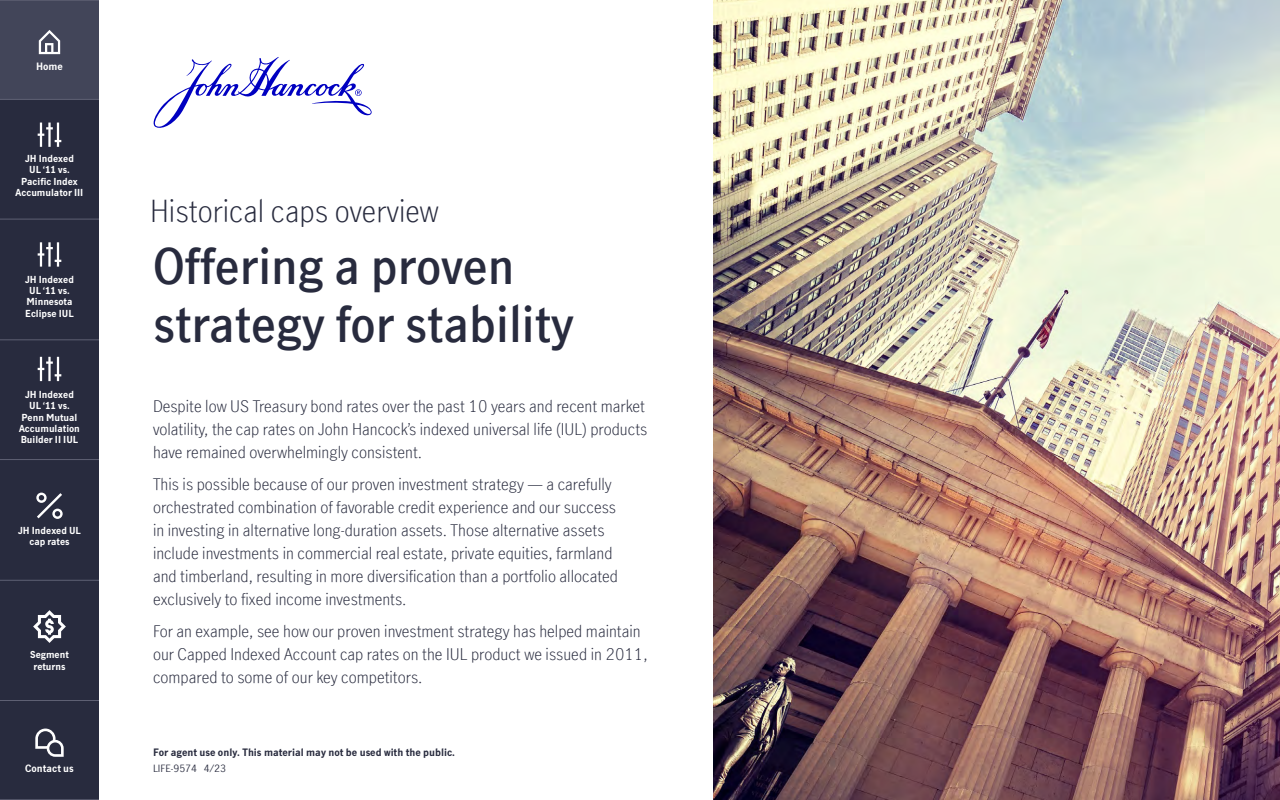
<style>
.page{position:relative;width:1280px;height:800px;background:#fff}
.page>*{position:absolute;margin:0;border:0;box-sizing:border-box;transform-origin:0 0}
.t1{font:600 48px/57.6px "Manulife JH Sans Optimized";color:#282b3e}
.t2{font:300 30px "Manulife JH Sans Optimized";color:#282b3e}
.t3{font:300 16px/23px "Manulife JH Sans Optimized";color:#282b3e}
.t4{font:700 10px "Manulife JH Sans Optimized";color:#282b3e}
.t5{font:10px "Manulife JH Sans Optimized";color:#282b3e}
.t6{font:700 9.9px "Manulife JH Sans Optimized";color:#fff}
.t7{font:700 9.4px/11.3px "Manulife JH Sans Optimized";color:#fff;text-align:center}
</style>
<div class="page">
<div style="left:0;top:0;width:99px;height:800px;background:#282b3e"></div>
<div style="left:0;top:0;width:99px;height:100px;background:#424559"></div>
<img style="left:713px;top:0;width:567px;height:800px">
<svg style="left:153px;top:57px;width:219px;height:71px"></svg>
<hr style="left:0;top:99px;width:99px;height:1px;background:#5e6073">
<hr style="left:0;top:219px;width:99px;height:1px;background:#5e6073">
<hr style="left:0;top:0;width:99px;height:1px;background:#5e6073">
<hr style="left:0;top:340px;width:99px;height:1px;background:#5e6073">
<hr style="left:0;top:580px;width:99px;height:1px;background:#5e6073">
<hr style="left:0;top:700px;width:99px;height:1px;background:#5e6073">
<hr style="left:0;top:799px;width:99px;height:1px;background:#5e6073">
<svg style="left:39px;top:30px;width:21px;height:24px"></svg>
<hr style="left:0;top:459px;width:99px;height:1px;background:#5e6073">
<svg style="left:35px;top:729px;width:29px;height:28px"></svg>
<svg style="left:38px;top:357px;width:23px;height:24px"></svg>
<svg style="left:38px;top:242px;width:23px;height:25px"></svg>
<svg style="left:38px;top:123px;width:23px;height:24px"></svg>
<svg style="left:36px;top:493px;width:27px;height:26px"></svg>
<svg style="left:33px;top:610px;width:33px;height:33px"></svg>
<p class="t6" style="left:36px;top:59px;width:28px">Home</p>
<p class="t7" style="left:16px;top:152px;width:69px">JH Indexed<br>UL ‘11 vs.<br>Pacific Index<br>Accumulator III</p>
<p class="t7" style="left:25px;top:273px;width:50px">JH Indexed<br>UL ‘11 vs.<br>Minnesota<br>Eclipse IUL</p>
<p class="t7" style="left:19px;top:388px;width:62px">JH Indexed<br>UL ‘11 vs.<br>Penn Mutual<br>Accumulation<br>Builder II IUL</p>
<p class="t7" style="left:18px;top:524px;width:64px">JH Indexed UL cap rates</p>
<p class="t7" style="left:30px;top:649px;width:40px">Segment returns</p>
<p class="t6" style="left:25px;top:761px;width:50px">Contact us</p>
<h2 class="t2" style="left:150px;top:190px;width:290px">Historical caps overview</h2>
<h1 class="t1" style="left:153px;top:236px;width:422px">Offering a proven strategy for stability</h1>
<p class="t3" style="left:153px;top:394px;width:496px">Despite low US Treasury bond rates over the past 10 years and recent market volatility, the cap rates on John Hancock’s indexed universal life (IUL) products have remained overwhelmingly consistent.</p>
<p class="t3" style="left:153px;top:472px;width:467px">This is possible because of our proven investment strategy — a carefully orchestrated combination of favorable credit experience and our success in investing in alternative long-duration assets. Those alternative assets include investments in commercial real estate, private equities, farmland and timberland, resulting in more diversification than a portfolio allocated exclusively to fixed income investments.</p>
<p class="t3" style="left:153px;top:619px;width:496px">For an example, see how our proven investment strategy has helped maintain our Capped Indexed Account cap rates on the IUL product we issued in 2011, compared to some of our key competitors.</p>
<p class="t4" style="left:153px;top:745px;width:304px">For agent use only. This material may not be used with the public.</p>
<p class="t5" style="left:153px;top:761px;width:74px">LIFE-9574 4/23</p>
</div>
